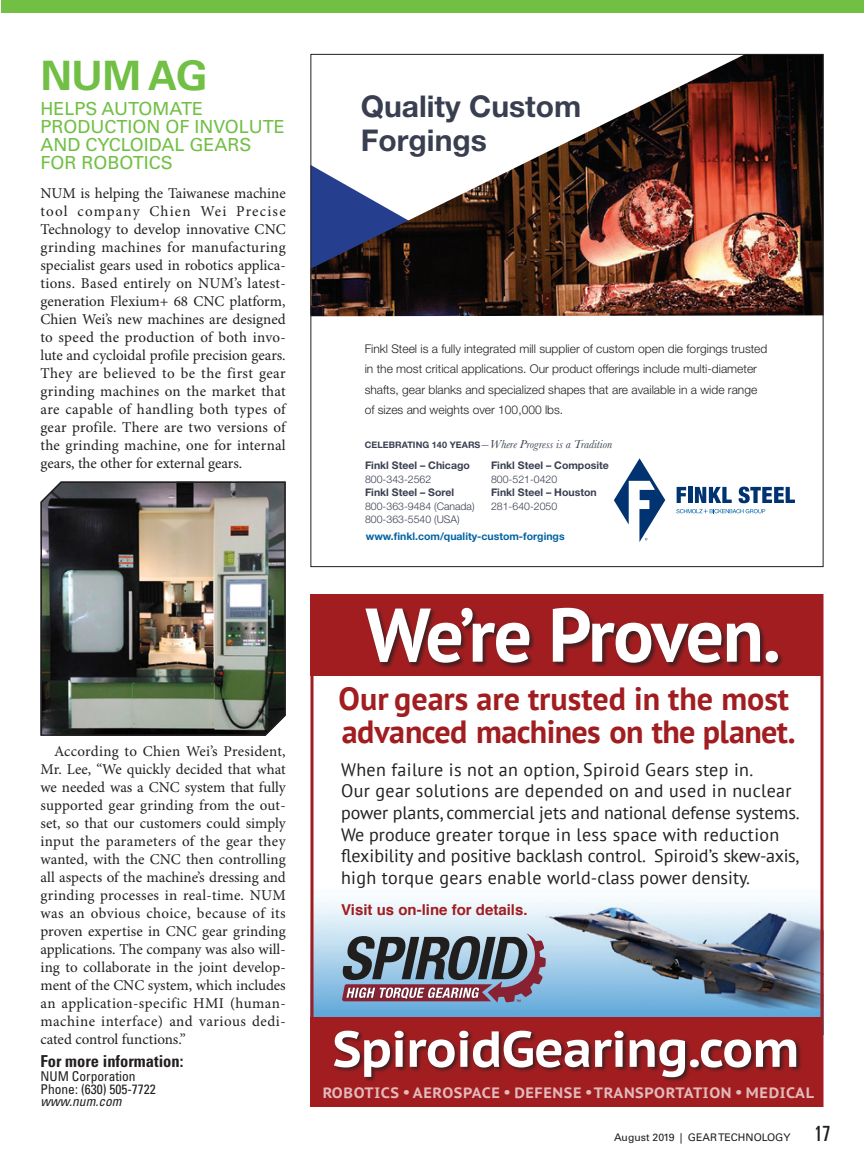
<style>
.page{position:relative;width:864px;height:1161px;background:#fff}
.page>*{position:absolute;margin:0;border:0;box-sizing:border-box;transform-origin:0 0}
.t1{font:700 75.9px "PT Sans";letter-spacing:-.025em;color:#fff}
.t2{font:700 50.55px "PT Sans Caption";letter-spacing:-.02em;color:#fff}
.t3{font:700 40.5px "Univers LT Std";color:#71bf44}
.t4{font:700 32.1px/33.2px "PT Sans";color:#a11d20}
.t5{font:700 30px/33.8px "Helvetica Neue LT Std";color:#393f50}
.t6{font:18px/21.8px "PT Sans";letter-spacing:.01em;color:#231f20}
.t7{font:18px/18px "Univers LT Std";color:#71bf44}
.t8{font:700 condensed 16.5px "Univers LT Std";color:#231f20}
.t9{font:15px/18px "Minion Pro";letter-spacing:.005em;color:#231f20;text-align:justify}
.t10{font:700 15px "PT Sans Caption";letter-spacing:.04em;color:#fff}
.t11{font:700 15px "Helvetica";color:#a11d20}
.t12{font:condensed 13.5px/13.5px "Univers LT Std";color:#231f20}
.t13{font:italic condensed 13.5px "Univers LT Std";color:#231f20}
.t14{font:300 12px/20.2px "Helvetica Neue LT Std";color:#231f20}
.t15{font:italic 12px "Baskerville";color:#393f50}
.t16{font:300 10.5px "Helvetica Neue LT Std";color:#393f50}
.t17{font:700 10.5px "Helvetica Neue LT Std";color:#393f50}
.t18{font:700 10.5px "Helvetica Neue LT Std";color:#0062a3}
.t19{font:10.5px "Univers LT Std";color:#231f20}
.s1{font-family:"Helvetica Neue LT Std";font-weight:700;font-style:normal;font-size:9px}
.s2{font-family:"Helvetica Neue LT Std";font-weight:300;font-style:normal;font-size:9.3px}
.s3{font-stretch:ultra-condensed;font-size:21px}
</style>
<div class="page">
<img style="left:314px;top:899px;width:506px;height:118px">
<div style="left:310px;top:594px;width:514px;height:81px;background:#a11d20"></div>
<div style="left:310px;top:1017px;width:514px;height:90px;background:#a11d20"></div>
<div style="left:364px;top:607px;width:420px;height:62px;background:#231f20;opacity:.75"></div>
<div style="left:333px;top:1030px;width:469px;height:53px;background:#231f20;opacity:.75"></div>
<svg style="left:342px;top:933px;width:204px;height:70px;background:#797786"></svg>
<img style="left:312px;top:56px;width:510px;height:260px">
<svg style="left:676px;top:509px;width:89px;height:4px"></svg>
<svg style="left:677px;top:487px;width:9px;height:16px"></svg>
<hr style="left:688px;top:487px;width:4px;height:16px;background:#013371">
<svg style="left:695px;top:487px;width:37px;height:16px"></svg>
<svg style="left:739px;top:487px;width:56px;height:16px"></svg>
<svg style="left:614px;top:458px;width:51px;height:84px"></svg>
<div style="left:1px;top:0;width:863px;height:14px;background:#71bf44"></div>
<img style="left:40px;top:481px;width:246px;height:255px">
<h3 class="t3" style="left:40px;top:52px;width:169px">NUM AG</h3>
<p class="t7" style="left:40px;top:99px;width:246px">HELPS AUTOMATE<br>PRODUCTION OF INVOLUTE<br>AND CYCLOIDAL GEARS<br>FOR ROBOTICS</p>
<p class="t9" style="left:40px;top:185px;width:247px">NUM is helping the Taiwanese machine tool company Chien Wei Precise Technology to develop innovative CNC grinding machines for manufacturing specialist gears used in robotics applica&shy;tions. Based entirely on NUM’s latest&shy;generation Flexium+ 68 CNC platform, Chien Wei’s new machines are designed to speed the production of both invo&shy;lute and cycloidal profile precision gears.<br>They are believed to be the first gear grinding machines on the market that are capable of handling both types of gear profile. There are two versions of the grinding machine, one for internal gears, the other for external gears.</p>
<p class="t9" style="left:40px;top:743px;width:247px;text-indent:14px">According to Chien Wei’s President, Mr. Lee, “We quickly decided that what we needed was a CNC system that fully supported gear grinding from the out&shy;set, so that our customers could simply input the parameters of the gear they wanted, with the CNC then controlling all aspects of the machine’s dressing and grinding processes in real-time. NUM was an obvious choice, because of its proven expertise in CNC gear grinding applications. The company was also will&shy;ing to collaborate in the joint develop&shy;ment of the CNC system, which includes an application-specific HMI (human&shy;machine interface) and various dedi&shy;cated control functions.”</p>
<p class="t8" style="left:40px;top:1051px;width:144px">For more information:</p>
<p class="t12" style="left:40px;top:1069px;width:117px">NUM Corporation<br>Phone: (630) 505-7722</p>
<p class="t13" style="left:40px;top:1093px;width:83px">www.num.com</p>
<h3 class="t5" style="left:361px;top:89px;width:222px">Quality Custom<br>Forgings</h3>
<p class="t14" style="left:365px;top:338px;width:404px">Finkl Steel is a fully integrated mill supplier of custom open die forgings trusted in the most critical applications. Our product offerings include multi-diameter shafts, gear blanks and specialized shapes that are available in a wide range of sizes and weights over 100,000 lbs.</p>
<p class="t15" style="left:365px;top:436px;width:249px"><span class="s1">CELEBRATING 140 YEARS</span><span class="s2">—</span>Where Progress is a Tradition</p>
<p class="t17" style="left:365px;top:459px;width:106px">Finkl Steel – Chicago</p>
<p class="t17" style="left:491px;top:459px;width:119px">Finkl Steel – Composite</p>
<p class="t16" style="left:365px;top:472px;width:68px">800-343-2562</p>
<p class="t16" style="left:491px;top:472px;width:68px">800-521-0420</p>
<p class="t17" style="left:365px;top:486px;width:91px">Finkl Steel – Sorel</p>
<p class="t17" style="left:491px;top:486px;width:107px">Finkl Steel – Houston</p>
<p class="t16" style="left:365px;top:500px;width:111px">800-363-9484 (Canada)</p>
<p class="t16" style="left:491px;top:500px;width:68px">281-640-2050</p>
<p class="t16" style="left:365px;top:513px;width:96px">800-363-5540 (USA)</p>
<p class="t18" style="left:366px;top:530px;width:200px">www.finkl.com/quality-custom-forgings</p>
<h1 class="t1" style="left:365px;top:585px;width:417px">We’re Proven.</h1>
<h3 class="t4" style="left:339px;top:681px;width:458px">Our gears are trusted in the most advanced machines on the planet.</h3>
<p class="t6" style="left:341px;top:758px;width:460px">When failure is not an option, Spiroid Gears step in.<br>Our gear solutions are depended on and used in nuclear power plants, commercial jets and national defense systems.<br>We produce greater torque in less space with reduction flexibility and positive backlash control. Spiroid’s skew-axis, high torque gears enable world-class power density.</p>
<p class="t11" style="left:341px;top:897px;width:188px">Visit us on-line for details.</p>
<h2 class="t2" style="left:332px;top:1015px;width:469px">SpiroidGearing.com</h2>
<p class="t10" style="left:322px;top:1083px;width:493px">ROBOTICS • AEROSPACE • DEFENSE •TRANSPORTATION • MEDICAL</p>
<p class="t19" style="left:614px;top:1131px;width:218px">August 2019 | GEAR TECHNOLOGY <span class="s3">17</span></p>
</div>
